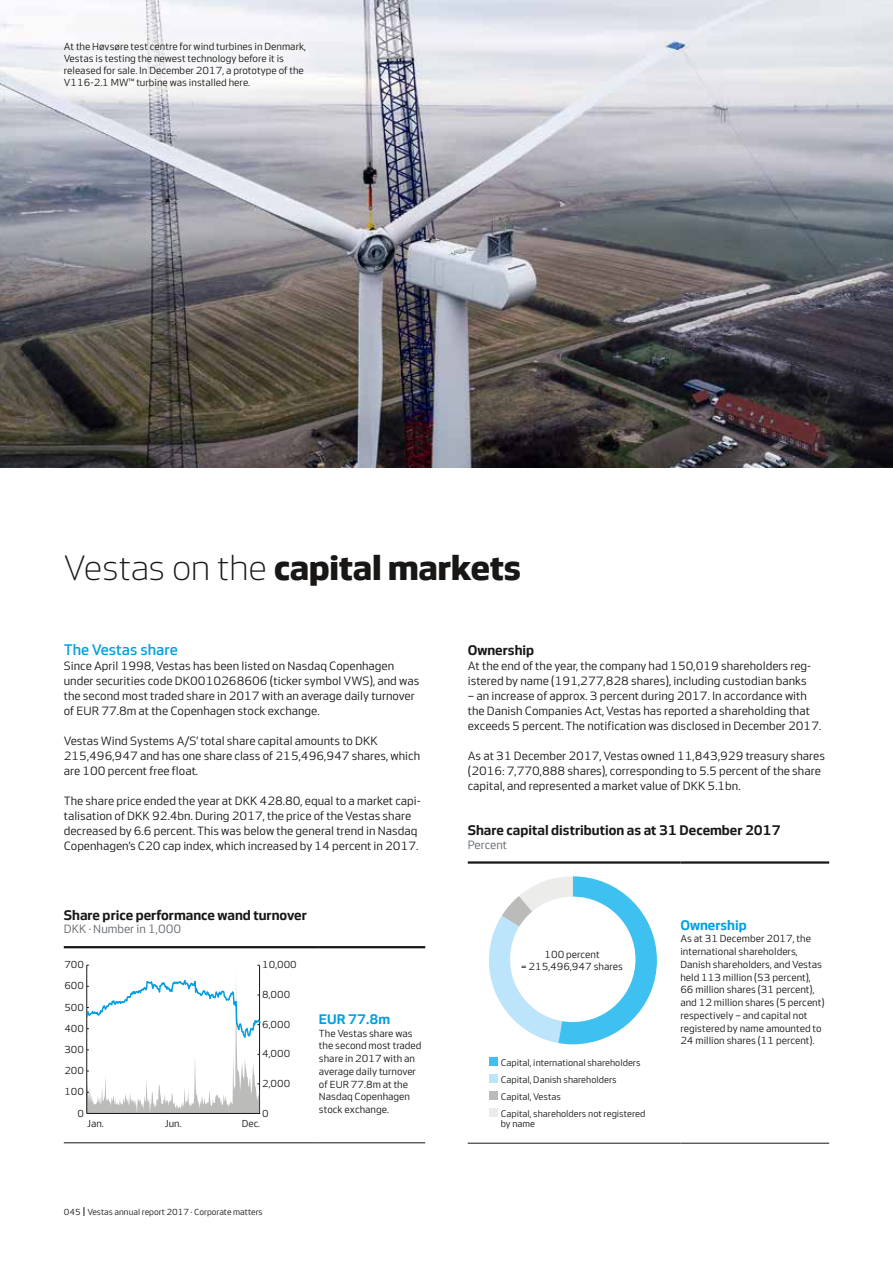
<style>
.page{position:relative;width:893px;height:1263px;background:#fff}
.page>*{position:absolute;margin:0;border:0;box-sizing:border-box;transform-origin:0 0}
.t1{font:700 36px "Vestas Sans";letter-spacing:-.005em;color:#181716}
.t2{font:500 15.75px "Vestas Sans";color:#00a0de}
.t3{font:600 14.25px "Vestas Sans";color:#181716}
.t4{font:600 14.25px "Vestas Sans";color:#00a0de}
.t5{font:12.3px/15px "Vestas Sans";color:#181716}
.t6{font:12.3px "Vestas Sans";color:#60666b}
.t7{font:10.5px/12.8px "Vestas Sans";color:#181716}
.t8{font:10.35px "Vestas Sans";color:#181716}
.t9{font:9.75px/17px "Vestas Sans";color:#181716}
.t10{font:9px "Vestas Sans";color:#181716}
.s1{font-family:"Vestas Sans Headline";font-weight:400}
</style>
<div class="page">
<img style="left:0;top:0;width:893px;height:468px">
<div style="left:41px;top:20px;width:287px;height:90px;background:#fff;opacity:.75"></div>
<hr style="left:64px;top:946px;width:255px;height:2px;background:#181716">
<hr style="left:319px;top:946px;width:106px;height:2px;background:#181716">
<hr style="left:64px;top:1142px;width:255px;height:1px;background:#181716">
<hr style="left:319px;top:1142px;width:106px;height:1px;background:#181716">
<hr style="left:87px;top:1113px;width:173px;height:1px;background:#181716">
<svg style="left:86px;top:965px;width:175px;height:148px"></svg>
<hr style="left:468px;top:861px;width:212px;height:3px;background:#181716">
<hr style="left:680px;top:861px;width:149px;height:3px;background:#181716">
<hr style="left:468px;top:1143px;width:212px;height:1px;background:#181716">
<hr style="left:680px;top:1143px;width:149px;height:1px;background:#181716">
<svg style="left:489px;top:876px;width:168px;height:168px"></svg>
<div style="left:489px;top:1057px;width:8px;height:9px;background:#3ec0f0"></div>
<div style="left:489px;top:1074px;width:8px;height:9px;background:#bce4fa"></div>
<div style="left:489px;top:1108px;width:8px;height:9px;background:#ececeb"></div>
<div style="left:489px;top:1091px;width:8px;height:9px;background:#bbbcba"></div>
<div style="left:510px;top:896px;width:125px;height:126px;background:#fff;border-radius:50%"></div>
<p class="t7" style="left:64px;top:41px;width:244px;line-height:12px">At the Høvsøre test centre for wind turbines in Denmark, Vestas is testing the newest technology before it is released for sale. In December 2017, a prototype of the V116-2.1 MW™ turbine was installed here.</p>
<h1 class="t1" style="left:64px;top:548px;width:459px"><span class="s1">Vestas on the</span> capital markets</h1>
<p class="t2" style="left:64px;top:641px;width:116px">The Vestas share</p>
<p class="t5" style="left:64px;top:658px;width:357px">Since April 1998, Vestas has been listed on Nasdaq Copenhagen under securities code DK0010268606 (ticker symbol VWS), and was the second most traded share in 2017 with an average daily turnover of EUR 77.8m at the Copenhagen stock exchange.</p>
<p class="t5" style="left:64px;top:733px;width:358px">Vestas Wind Systems A/S’ total share capital amounts to DKK<br>215,496,947 and has one share class of 215,496,947 shares, which are 100 percent free float.</p>
<p class="t5" style="left:64px;top:793px;width:359px">The share price ended the year at DKK 428.80, equal to a market capi&shy;talisation of DKK 92.4bn. During 2017, the price of the Vestas share decreased by 6.6 percent. This was below the general trend in Nasdaq Copenhagen’s C20 cap index, which increased by 14 percent in 2017.</p>
<p class="t3" style="left:64px;top:907px;width:245px">Share price performance wand turnover</p>
<p class="t6" style="left:64px;top:923px;width:119px">DKK · Number in 1,000</p>
<p class="t8" style="left:64px;top:959px;width:21px">700</p>
<p class="t8" style="left:64px;top:980px;width:21px">600</p>
<p class="t8" style="left:64px;top:1002px;width:21px">500</p>
<p class="t8" style="left:64px;top:1023px;width:21px">400</p>
<p class="t8" style="left:64px;top:1044px;width:21px">300</p>
<p class="t8" style="left:64px;top:1065px;width:21px">200</p>
<p class="t8" style="left:64px;top:1086px;width:21px">100</p>
<p class="t8" style="left:78px;top:1107px;width:8px">0</p>
<p class="t8" style="left:262px;top:959px;width:36px">10,000</p>
<p class="t8" style="left:262px;top:989px;width:29px">8,000</p>
<p class="t8" style="left:262px;top:1019px;width:29px">6,000</p>
<p class="t8" style="left:262px;top:1048px;width:29px">4,000</p>
<p class="t8" style="left:262px;top:1078px;width:29px">2,000</p>
<p class="t8" style="left:262px;top:1108px;width:8px">0</p>
<p class="t8" style="left:87px;top:1118px;width:18px">Jan.</p>
<p class="t8" style="left:165px;top:1118px;width:18px">Jun.</p>
<p class="t8" style="left:242px;top:1118px;width:20px">Dec.</p>
<p class="t4" style="left:319px;top:1011px;width:73px">EUR 77.8m</p>
<p class="t7" style="left:319px;top:1026px;width:104px">The Vestas share was the second most traded share in 2017 with an average daily turnover of EUR 77.8m at the<br>Nasdaq Copenhagen stock exchange.</p>
<p class="t10" style="left:64px;top:1207px;width:200px">045 Vestas annual report 2017 · Corporate matters</p>
<p class="t3" style="left:468px;top:643px;width:68px">Ownership</p>
<p class="t5" style="left:468px;top:658px;width:345px">At the end of the year, the company had 150,019 shareholders reg&shy;istered by name (191,277,828 shares), including custodian banks</p>
<p class="t5" style="left:468px;top:688px;width:355px">– an increase of approx. 3 percent during 2017. In accordance with the Danish Companies Act, Vestas has reported a shareholding that exceeds 5 percent. The notification was disclosed in December 2017.</p>
<p class="t5" style="left:468px;top:748px;width:359px">As at 31 December 2017, Vestas owned 11,843,929 treasury shares (2016: 7,770,888 shares), corresponding to 5.5 percent of the share capital, and represented a market value of DKK 5.1bn.</p>
<p class="t3" style="left:468px;top:823px;width:315px">Share capital distribution as at 31 December 2017</p>
<p class="t6" style="left:468px;top:838px;width:41px">Percent</p>
<p class="t7" style="left:521px;top:948px;width:103px;line-height:12px;text-align:center">100 percent<br>= 215,496,947 shares</p>
<p class="t9" style="left:501px;top:1054px;width:141px">Capital, international shareholders<br>Capital, Danish shareholders</p>
<p class="t9" style="left:501px;top:1108px;width:146px;line-height:10.5px">Capital, shareholders not registered by name</p>
<p class="t9" style="left:501px;top:1088px;width:62px">Capital, Vestas</p>
<p class="t4" style="left:680px;top:917px;width:68px">Ownership</p>
<p class="t7" style="left:680px;top:932px;width:146px">As at 31 December 2017, the international shareholders,<br>Danish shareholders, and Vestas held 113 million (53 percent),<br>66 million shares (31 percent), and 12 million shares (5 percent) respectively – and capital not registered by name amounted to<br>24 million shares (11 percent).</p>
</div>
